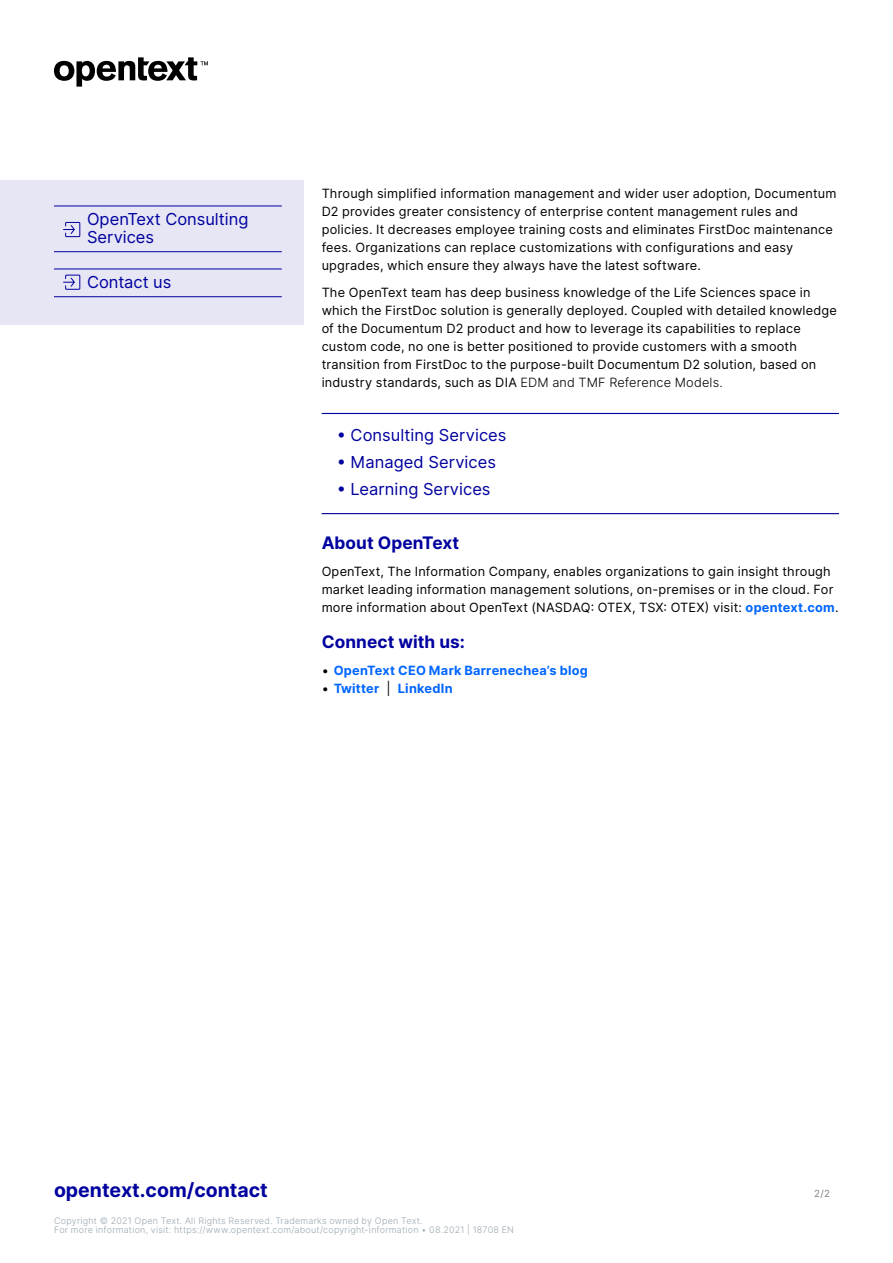
<style>
.page{position:relative;width:893px;height:1263px;background:#fff}
.page>*{position:absolute;margin:0;border:0;box-sizing:border-box;transform-origin:0 0}
.t1{font:700 19.5px "Inter";color:#00009f}
.t2{font:700 17.25px "Inter";letter-spacing:.005em;color:#00009f}
.Inline_callout{font:16.5px "Inter";letter-spacing:.005em;color:#00009f}
.Links_-_last_page{font:16.5px/18px "Inter";color:#00009f}
.Body{font:12.75px/18px "Inter";letter-spacing:.015em;color:#000}
.t3{font:700 12.75px "Inter";letter-spacing:.02em;color:#06f}
.t4{font:9.75px "Inter";color:#808080}
.t5{font:300 9px/9px "Inter";letter-spacing:.025em;color:#98a8b2}
.s1{font-weight:300}
.s2{font-weight:700;color:#06f}
.s3{font-weight:400;color:#000}
</style>
<div class="page">
<svg style="left:54px;top:57px;width:154px;height:30px"></svg>
<hr style="left:322px;top:413px;width:517px;height:1px;background:#00009f">
<hr style="left:322px;top:513px;width:517px;height:1px;background:#00009f">
<div style="left:0;top:180px;width:304px;height:144px;background:#e6e6f5"></div>
<hr style="left:54px;top:206px;width:228px;height:1px;background:#00009f">
<hr style="left:54px;top:251px;width:228px;height:1px;background:#00009f">
<hr style="left:54px;top:269px;width:228px;height:1px;background:#00009f">
<hr style="left:54px;top:296px;width:228px;height:1px;background:#00009f">
<svg style="left:63px;top:221px;width:18px;height:17px"></svg>
<svg style="left:63px;top:274px;width:18px;height:16px"></svg>
<p class="Links_-_last_page" style="left:87px;top:210px;width:163px">OpenText Consulting<br>Services</p>
<p class="Links_-_last_page" style="left:87px;top:273px;width:86px">Contact us</p>
<p class="Body" style="left:322px;top:184px;width:516px">Through simplified information management and wider user adoption, Documentum D2 provides greater consistency of enterprise content management rules and policies. It decreases employee training costs and eliminates FirstDoc maintenance fees. Organizations can replace customizations with configurations and easy upgrades, which ensure they always have the latest software.</p>
<p class="Body" style="left:322px;top:283px;width:517px">The OpenText team has deep business knowledge of the Life Sciences space in which the FirstDoc solution is generally deployed. Coupled with detailed knowledge of the Documentum D2 product and how to leverage its capabilities to replace custom code, no one is better positioned to provide customers with a smooth transition from FirstDoc to the purpose-built Documentum D2 solution, based on industry standards, such as DIA <span class="s1">EDM and TMF Reference Models.</span></p>
<p class="Inline_callout" style="left:337px;top:423px;width:171px">• Consulting Services</p>
<p class="Inline_callout" style="left:337px;top:450px;width:161px">• Managed Services</p>
<p class="Inline_callout" style="left:337px;top:477px;width:155px">• Learning Services</p>
<h3 class="t2" style="left:322px;top:530px;width:139px">About OpenText</h3>
<p class="Body" style="left:322px;top:562px;width:518px">OpenText, The Information Company, enables organizations to gain insight through market leading information management solutions, on-premises or in the cloud. For more information about OpenText (NASDAQ: OTEX, TSX: OTEX) visit: <span class="s2">opentext.com</span>.</p>
<h3 class="t2" style="left:322px;top:629px;width:145px">Connect with us:</h3>
<p class="t3" style="left:322px;top:661px;width:268px"><span class="s3">•</span> OpenText CEO Mark Barrenechea’s blog</p>
<p class="t3" style="left:322px;top:679px;width:133px"><span class="s3">•</span> Twitter <span class="s3">|</span> LinkedIn</p>
<h1 class="t1" style="left:54px;top:1176px;width:215px">opentext.com/contact</h1>
<p class="t4" style="left:814px;top:1186px;width:17px">2/2</p>
<p class="t5" style="left:54px;top:1216px;width:462px">Copyright © 2021 Open Text. All Rights Reserved. Trademarks owned by Open Text.<br>For more information, visit: https://www.opentext.com/about/copyright-information • 08.2021 | 18708 EN</p>
</div>
